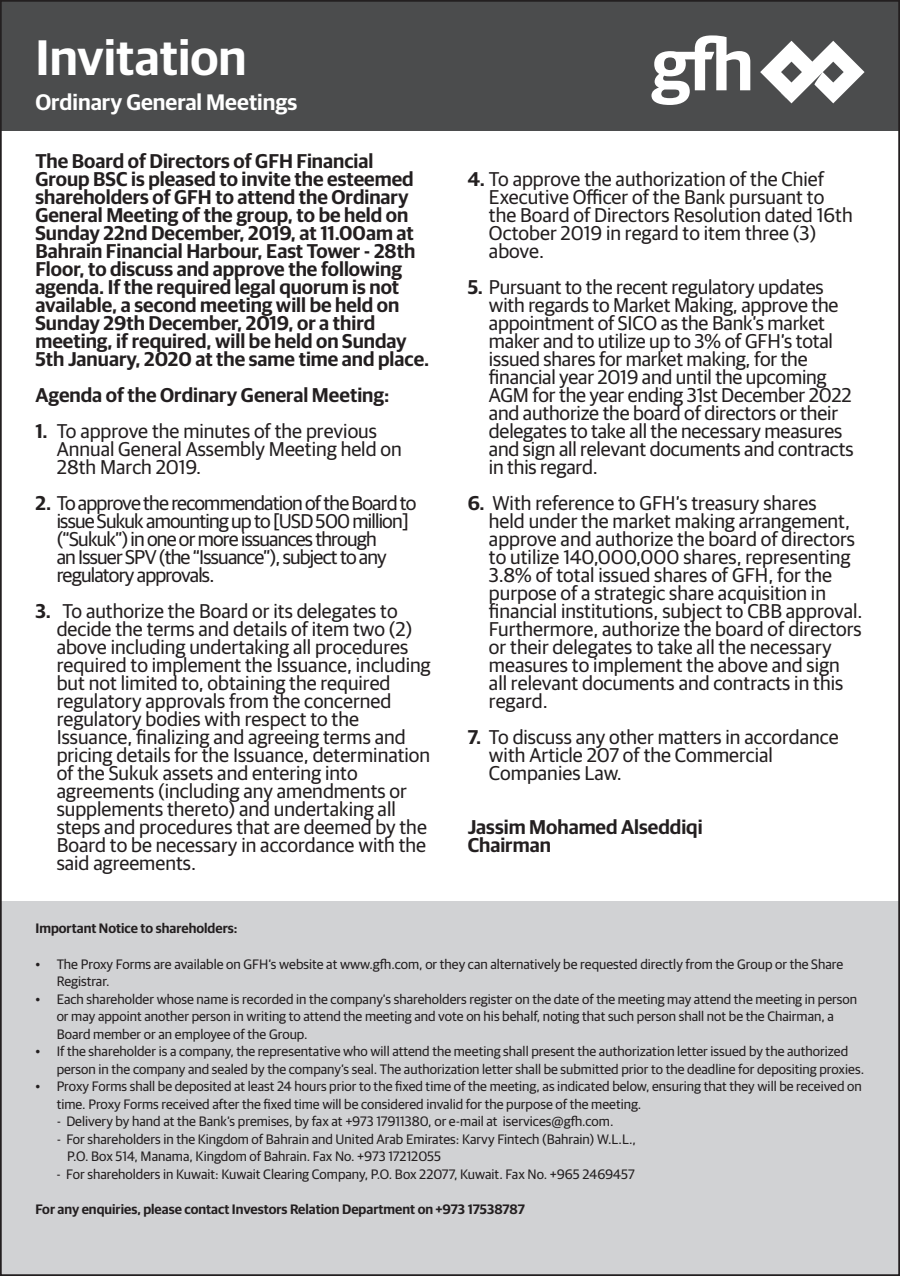
<style>
.page{position:relative;width:900px;height:1276px;background:#fff}
.page>*{position:absolute;margin:0;border:0;box-sizing:border-box;transform-origin:0 0}
.t1{font:600 50px "Guardian Sans";color:#fff}
.t2{font:600 22.5px "Guardian Sans";color:#fff}
.t3{font:20px/18px "Guardian Sans";color:#231f20}
.t4{font:600 20px/18px "Guardian Sans";color:#231f20}
.t5{font:20px/18px "Guardian Sans";letter-spacing:-.04em;color:#231f20}
.t6{font:13.75px/17.5px "Guardian Sans";color:#231f20}
.t7{font:600 13.75px "Guardian Sans";color:#231f20}
.s1{font-weight:600}
</style>
<div class="page">
<div style="left:0;top:901px;width:900px;height:375px;background:#d1d2d4"></div>
<div style="left:0;top:0;width:900px;height:130px;background:#4b4c4d"></div>
<svg style="left:760px;top:41px;width:105px;height:62px"></svg>
<svg style="left:651px;top:35px;width:99px;height:70px"></svg>
<h1 class="t1" style="left:35px;top:21px;width:213px">Invitation</h1>
<p class="t2" style="left:35px;top:86px;width:263px">Ordinary General Meetings</p>
<p class="t4" style="left:35px;top:150px;width:395px">The Board of Directors of GFH Financial Group BSC is pleased to invite the esteemed shareholders of GFH to attend the Ordinary General Meeting of the group to, be held on Sunday 22nd December, 2019, at 11.00am at Bahrain Financial Harbour, East Tower - 28th Floor to, discuss and approve the following agenda If. the required legal quorum is not available a, second meeting will be held on Sunday 29th December, 2019, or a third meeting if, required, will be held on Sunday 5th January, 2020 at the same time and place.</p>
<p class="t4" style="left:35px;top:384px;width:356px">Agenda of the Ordinary General Meeting:</p>
<p class="t3" style="left:57px;top:420px;width:322px">To approve the minutes of the previous</p>
<p class="t4" style="left:35px;top:420px;width:14px">1.</p>
<p class="t3" style="left:57px;top:438px;width:347px">Annual General Assembly Meeting held on<br>28th March 2019.</p>
<p class="t5" style="left:57px;top:492px;width:361px;text-indent:-21px"><span class="s1">2.</span> To approvetherecommendationoftheBoardto issueSukukamountingupto[USD500million[ (“Sukuk”)inoneormoreissuancesthrough anIssuerSPV(the“Issuance”),subjecttoany regulatoryapprovals.</p>
<p class="t3" style="left:62px;top:600px;width:337px">To authorize the Board or its delegates to</p>
<p class="t4" style="left:35px;top:600px;width:17px">3.</p>
<p class="t3" style="left:57px;top:618px;width:376px">decide the terms and details of item two (2) above including undertaking all procedures required to implement the Issuance, including but not limited to, obtaining the required regulatory approvals from the concerned regulatory bodies with respect to the Issuance, finalizing and agreeing terms and pricing details for the Issuance, determination of the Sukuk assets and entering into agreements (including any amendments or supplements thereto) and undertaking all steps and procedures that are deemed by the Board to be necessary in accordance with the said agreements.</p>
<p class="t3" style="left:489px;top:168px;width:365px;text-indent:-21px"><span class="s1">4.</span> To approve the authorization of the Chief Executive Officer of the Bank pursuant to the Board of Directors Resolution dated 16th October 2019 in regard to item three (3) above.</p>
<p class="t3" style="left:489px;top:276px;width:366px;text-indent:-21px"><span class="s1">5.</span> Pursuant to the recent regulatory updates with regards to Market Making, approve the appointment of SICO as the Bank s’ market maker and to utilize up to 3% of GFH s’ total issued shares for market making, for the financial year 2019 and until the upcoming AGM for the year ending 31st December 2022 and authorize the board of directors or their delegates to take all the necessary measures and sign all relevant documents and contracts in this regard.</p>
<p class="t3" style="left:489px;top:492px;width:375px;text-indent:-21px"><span class="s1">6.</span> With reference to GFH s’ treasury shares<br>held under the market making arrangement, approve and authorize the board of directors to utilize 140,000,000 shares, representing 3.8% of total issued shares of GFH, for the purpose of a strategic share acquisition in financial institutions, subject to CBB approval.<br>Furthermore, authorize the board of directors or their delegates to take all the necessary measures to implement the above and sign all relevant documents and contracts in this regard.</p>
<p class="t3" style="left:489px;top:726px;width:351px;text-indent:-21px"><span class="s1">7.</span> To discuss any other matters in accordance with Article 207 of the Commercial<br>Companies Law.</p>
<p class="t4" style="left:468px;top:816px;width:236px">Jassim Mohamed Alseddiqi<br>Chairman</p>
<p class="t7" style="left:35px;top:918px;width:204px">Important Notice to shareholders:</p>
<p class="t6" style="left:57px;top:954px;width:788px">The Proxy Forms are available on GFH s’ website at www.gfh.com, or they can alternatively be requested directly from the Group or the Share</p>
<p class="t6" style="left:35px;top:954px;width:6px">•</p>
<p class="t6" style="left:35px;top:989px;width:6px">•</p>
<p class="t6" style="left:35px;top:1041px;width:6px">•</p>
<p class="t6" style="left:35px;top:1076px;width:6px">•</p>
<p class="t6" style="left:57px;top:971px;width:802px">Registrar.<br>Each shareholder whose name is recorded in the company s’ shareholders register on the date of the meeting may attend the meeting in person</p>
<p class="t6" style="left:57px;top:1006px;width:793px">or may appoint another person in writing to attend the meeting and vote on his behalf, noting that such person shall not be the Chairman a,<br>Board member or an employee of the Group.<br>If the shareholder is a company, the representative who will attend the meeting shall present the authorization letter issued by the authorized</p>
<p class="t6" style="left:57px;top:1059px;width:809px">person in the company and sealed by the company s’ seal. The authorization letter shall be submitted prior to the deadline for depositing proxies.<br>Proxy Forms shall be deposited at least 24 hours prior to the fixed time of the meeting, as indicated below, ensuring that they will be received on</p>
<p class="t6" style="left:57px;top:1094px;width:586px">time. Proxy Forms received after the fixed time will be considered invalid for the purpose of the meeting.</p>
<p class="t6" style="left:57px;top:1111px;width:558px">- Delivery by hand at the Bank s’ premises, by fax at +973 17911380, or -e mail at iservices@gfh.com.</p>
<p class="t6" style="left:67px;top:1129px;width:570px;text-indent:-10px">- For shareholders in the Kingdom of Bahrain and United Arab Emirates: Karvy Fintech (Bahrain W) L.L. . ,<br>O.P . Box 514, Manama, Kingdom of Bahrain. Fax No. +973 17212055</p>
<p class="t6" style="left:57px;top:1164px;width:580px">- For shareholders in Kuwait: Kuwait Clearing Company O.P, . Box 22077, Kuwait. Fax No. +965 2469457</p>
<p class="t7" style="left:35px;top:1198px;width:491px">For any enquiries, please contact Investors Relation Department on +973 17538787</p>
</div>
